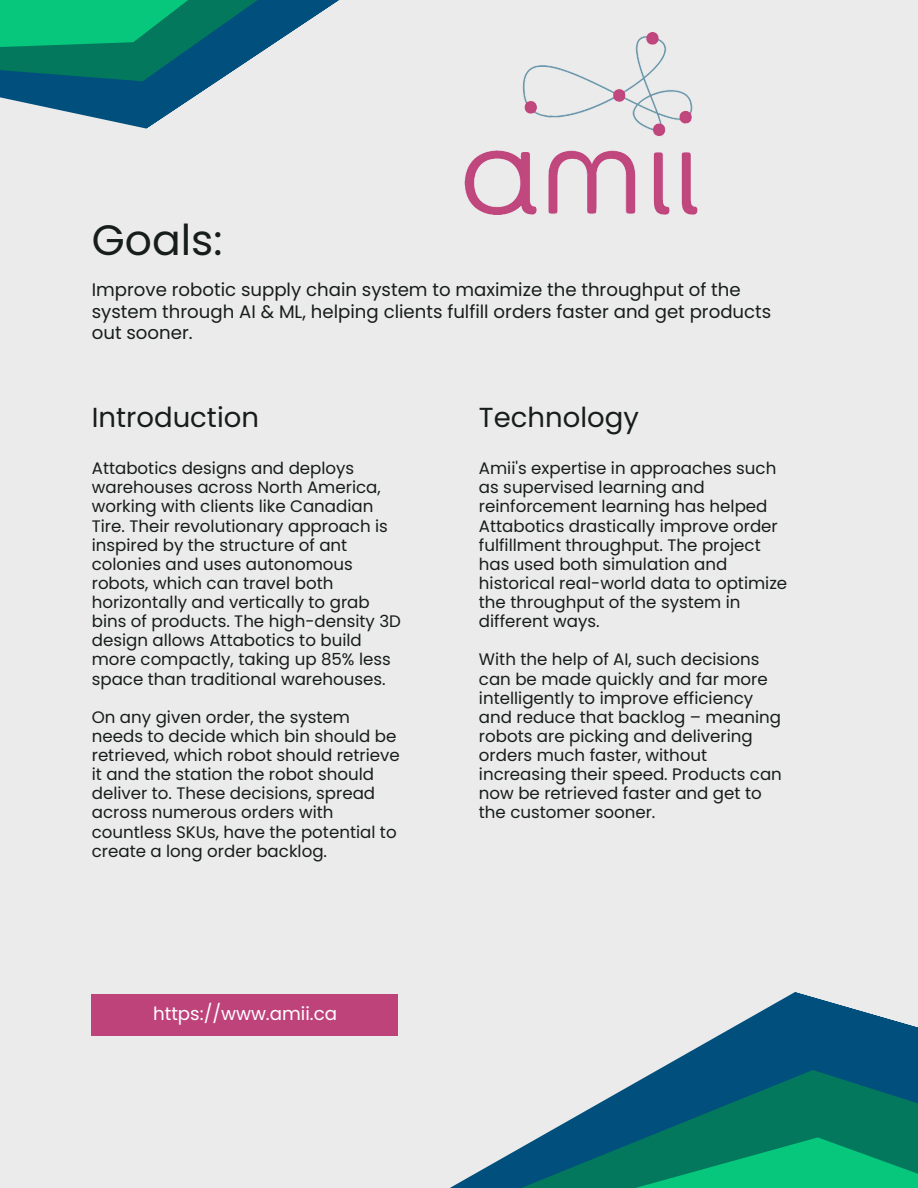
<style>
.page{position:relative;width:918px;height:1188px;background:#ebebeb}
.page>*{position:absolute;margin:0;border:0;box-sizing:border-box;transform-origin:0 0}
.t1{font:42.45px "Poppins";color:#171d1a}
.t2{font:27.6px "Poppins";color:#171d1a}
.t3{font:27.45px "Poppins";color:#171d1a}
.t4{font:18.3px "Poppins";color:#fff}
.t5{font:18.15px/21.3px "Poppins";color:#171d1a}
.t6{font:16.65px/19.2px "Poppins";color:#171d1a}
</style>
<div class="page">
<svg style="left:273px;top:1004px;width:645px;height:184px"></svg>
<svg style="left:0;top:94px;width:198px;height:35px;fill:#004f7d"></svg>
<svg style="left:0;top:0;width:339px;height:94px"></svg>
<div style="left:92px;top:994px;width:306px;height:41px;background:#bf437b"></div>
<img style="left:464px;top:32px;width:234px;height:182px">
<h1 class="t1" style="left:92px;top:211px;width:132px">Goals:</h1>
<p class="t5" style="left:92px;top:279px;width:681px">Improve robotic supply chain system to maximize the throughput of the system through AI &amp; ML, helping clients fulfill orders faster and get products out sooner.</p>
<h2 class="t2" style="left:92px;top:398px;width:169px">Introduction</h2>
<p class="t6" style="left:92px;top:459px;width:311px">Attabotics designs and deploys warehouses across North America, working with clients like Canadian Tire. Their revolutionary approach is inspired by the structure of ant colonies and uses autonomous robots, which can travel both horizontally and vertically to grab bins of products. The high-density 3D design allows Attabotics to build more compactly, taking up 85% less space than traditional warehouses.</p>
<p class="t6" style="left:92px;top:707px;width:310px">On any given order, the system needs to decide which bin should be retrieved, which robot should retrieve it and the station the robot should deliver to. These decisions, spread across numerous orders with countless SKUs, have the potential to create a long order backlog.</p>
<p class="t4" style="left:153px;top:1001px;width:186px">https://www.amii.ca</p>
<h3 class="t3" style="left:479px;top:398px;width:161px">Technology</h3>
<p class="t6" style="left:479px;top:459px;width:310px">Amii's expertise in approaches such as supervised learning and reinforcement learning has helped<br>Attabotics drastically improve order fulfillment throughput. The project has used both simulation and historical real-world data to optimize the throughput of the system in different ways.</p>
<p class="t6" style="left:479px;top:650px;width:305px">With the help of AI, such decisions can be made quickly and far more intelligently to improve efficiency and reduce that backlog – meaning robots are picking and delivering orders much faster, without increasing their speed. Products can now be retrieved faster and get to the customer sooner.</p>
</div>
